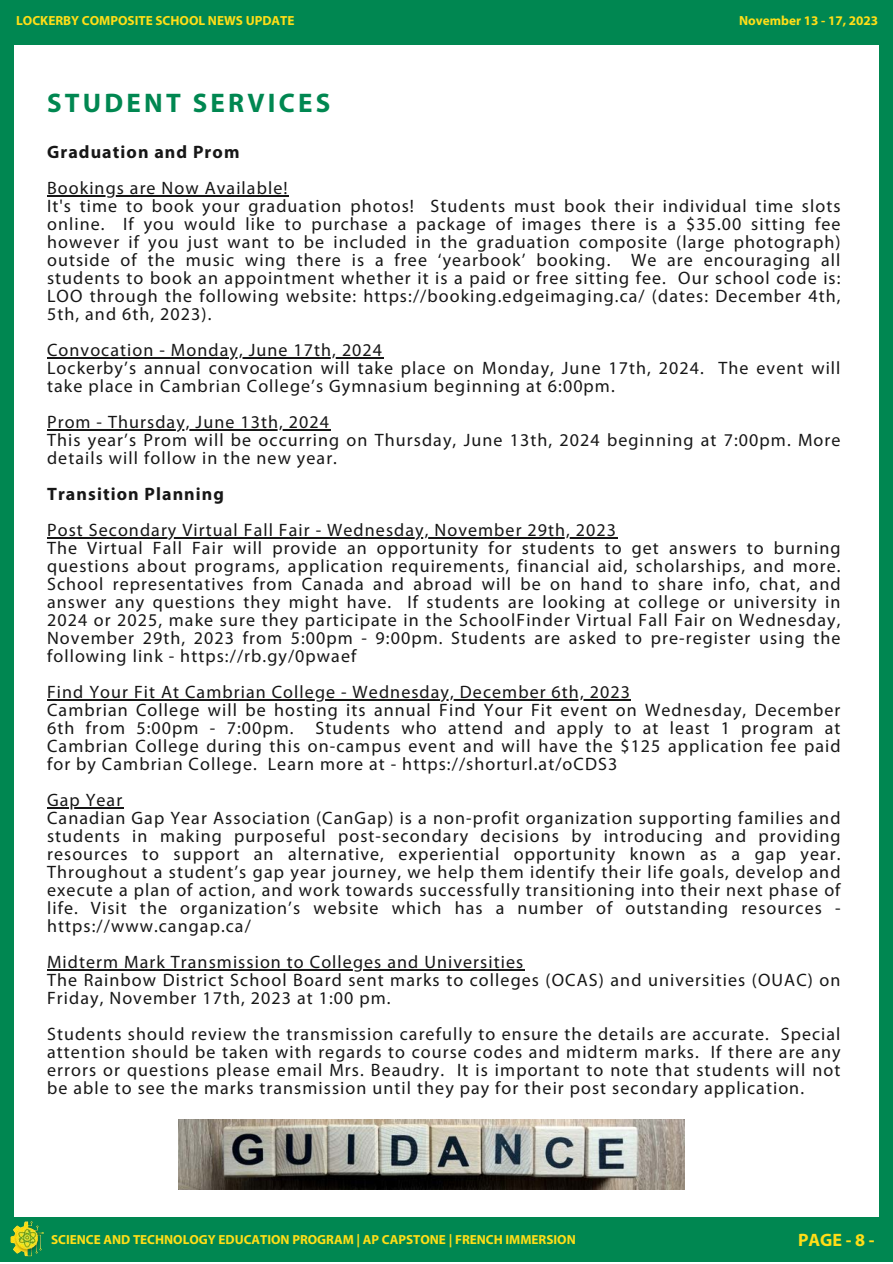
<style>
.page{position:relative;width:893px;height:1264px;background:#fff}
.page>*{position:absolute;margin:0;border:0;box-sizing:border-box;transform-origin:0 0}
.t1{font:700 27px "Myriad Pro";letter-spacing:.12em;color:#008751}
.t2{font:18px/18px "Myriad Pro";letter-spacing:.06em;color:#171717;text-align:justify}
.t3{font:700 18px "Myriad Pro";letter-spacing:.06em;color:#171717}
.t4{font:700 18px "Myriad Pro";color:#ffde17}
.t5{font:700 13.2px "Myriad Pro";color:#ffde17}
</style>
<div class="page">
<div style="left:0;top:0;width:13px;height:1230px;background:#008751"></div>
<div style="left:879px;top:15px;width:13px;height:1230px;background:#008751"></div>
<div style="left:0;top:0;width:892px;height:44px;background:#008751"></div>
<div style="left:0;top:1217px;width:892px;height:44px;background:#008751"></div>
<img style="left:0;top:1206px;width:68px;height:56px">
<hr style="left:47px;top:195px;width:241px;height:2px;background:#171717">
<hr style="left:47px;top:357px;width:336px;height:1px;background:#171717">
<hr style="left:47px;top:429px;width:283px;height:1px;background:#171717">
<hr style="left:47px;top:537px;width:570px;height:1px;background:#171717">
<hr style="left:47px;top:699px;width:584px;height:1px;background:#171717">
<hr style="left:47px;top:807px;width:76px;height:1px;background:#171717">
<hr style="left:47px;top:969px;width:477px;height:1px;background:#171717">
<img style="left:179px;top:1119px;width:505px;height:70px">
<p class="t5" style="left:16px;top:15px;width:280px">LOCKERBY COMPOSITE SCHOOL NEWS UPDATE</p>
<p class="t1" style="left:47px;top:91px;width:285px">STUDENT SERVICES</p>
<p class="t5" style="left:739px;top:15px;width:141px">November 13 - 17, 2023</p>
<p class="t3" style="left:47px;top:145px;width:194px">Graduation and Prom</p>
<p class="t2" style="left:47px;top:181px;width:242px">Bookings are Now Available!</p>
<p class="t2" style="left:47px;top:199px;width:794px">It's time to book your graduation photos! Students must book their individual time slots online. If you would like to purchase a package of images there is a $35.00 sitting fee however if you just want to be included in the graduation composite (large photograph) outside of the music wing there is a free ‘yearbook’ booking. We are encouraging all students to book an appointment whether it is a paid or free sitting fee. Our school code is:<br>LOO through the following website: https://booking.edgeimaging.ca/ (dates: December 4th, 5th, and 6th, 2023).</p>
<p class="t2" style="left:47px;top:343px;width:336px">Convocation - Monday, June 17th, 2024</p>
<p class="t2" style="left:47px;top:361px;width:794px">Lockerby’s annual convocation will take place on Monday, June 17th, 2024. The event will take place in Cambrian College’s Gymnasium beginning at 6:00pm.</p>
<p class="t2" style="left:47px;top:415px;width:283px">Prom - Thursday, June 13th, 2024</p>
<p class="t2" style="left:47px;top:433px;width:794px">This year’s Prom will be occurring on Thursday, June 13th, 2024 beginning at 7:00pm. More details will follow in the new year.</p>
<p class="t3" style="left:47px;top:486px;width:178px">Transition Planning</p>
<p class="t2" style="left:47px;top:522px;width:570px">Post Secondary Virtual Fall Fair - Wednesday, November 29th, 2023</p>
<p class="t2" style="left:47px;top:540px;width:794px">The Virtual Fall Fair will provide an opportunity for students to get answers to burning questions about programs, application requirements, financial aid, scholarships, and more.<br>School representatives from Canada and abroad will be on hand to share info, chat, and answer any questions they might have. If students are looking at college or university in 2024 or 2025, make sure they participate in the SchoolFinder Virtual Fall Fair on Wednesday, November 29th, 2023 from 5:00pm - 9:00pm. Students are asked to pre-register using the following link - https://rb.gy/0pwaef</p>
<p class="t2" style="left:47px;top:684px;width:584px">Find Your Fit At Cambrian College - Wednesday, December 6th, 2023</p>
<p class="t2" style="left:47px;top:702px;width:794px">Cambrian College will be hosting its annual Find Your Fit event on Wednesday, December 6th from 5:00pm - 7:00pm. Students who attend and apply to at least 1 program at Cambrian College during this on-campus event and will have the $125 application fee paid for by Cambrian College. Learn more at - https://shorturl.at/oCDS3</p>
<p class="t2" style="left:47px;top:792px;width:77px">Gap Year</p>
<p class="t2" style="left:47px;top:810px;width:794px">Canadian Gap Year Association (CanGap) is a non-profit organization supporting families and students in making purposeful post-secondary decisions by introducing and providing resources to support an alternative, experiential opportunity known as a gap year.<br>Throughout a student’s gap year journey, we help them identify their life goals, develop and execute a plan of action, and work towards successfully transitioning into their next phase of life. Visit the organization’s website which has a number of outstanding resources - https://www.cangap.ca/</p>
<p class="t2" style="left:47px;top:954px;width:477px">Midterm Mark Transmission to Colleges and Universities</p>
<p class="t2" style="left:47px;top:972px;width:794px">The Rainbow District School Board sent marks to colleges (OCAS) and universities (OUAC) on<br>Friday, November 17th, 2023 at 1:00 pm.</p>
<p class="t2" style="left:47px;top:1026px;width:794px">Students should review the transmission carefully to ensure the details are accurate. Special attention should be taken with regards to course codes and midterm marks. If there are any errors or questions please email Mrs. Beaudry. It is important to note that students will not be able to see the marks transmission until they pay for their post secondary application.</p>
<p class="t5" style="left:51px;top:1233px;width:526px">SCIENCE AND TECHNOLOGY EDUCATION PROGRAM | AP CAPSTONE | FRENCH IMMERSION</p>
<p class="t4" style="left:798px;top:1232px;width:78px">PAGE - 8 -</p>
</div>
